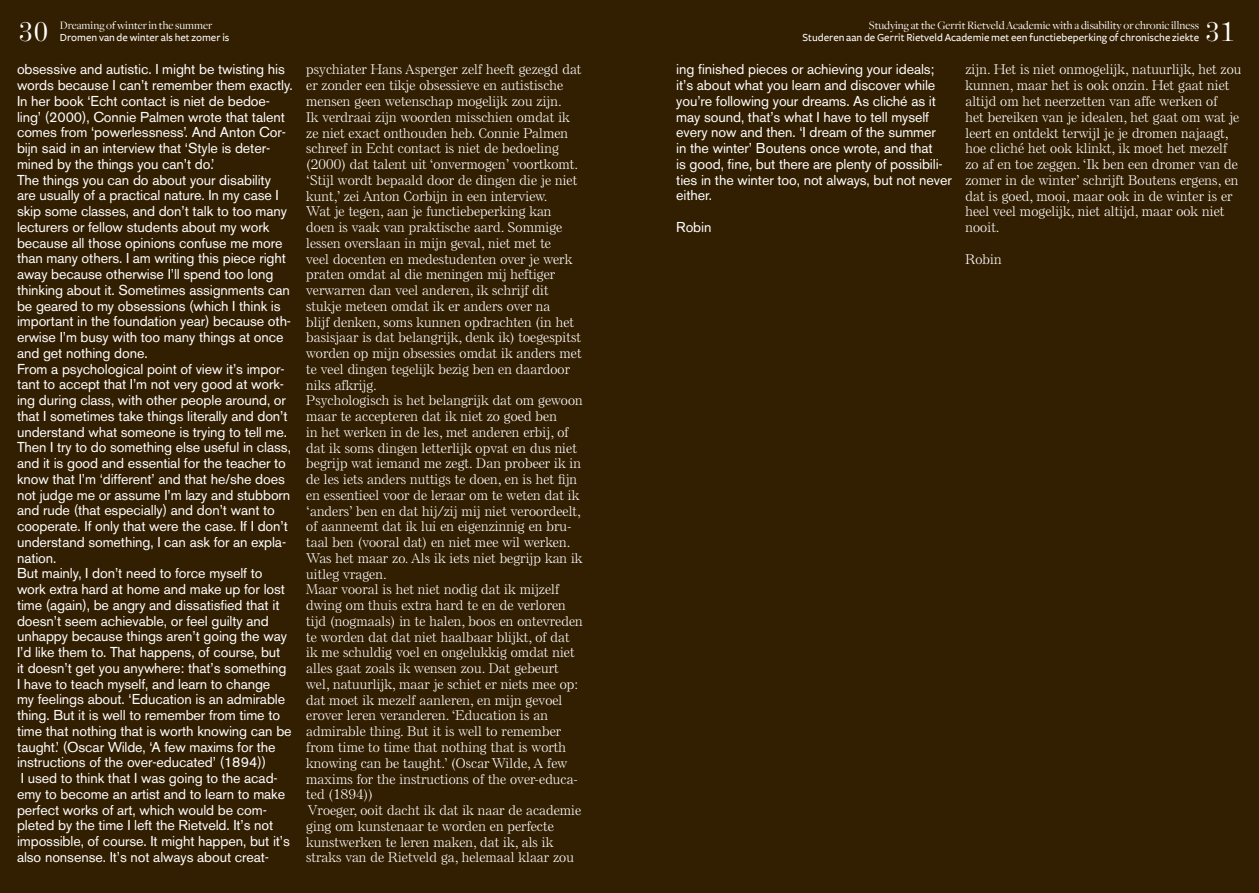
<style>
.page{position:relative;width:1259px;height:893px;background:#fff}
.page>*{position:absolute;margin:0;border:0;box-sizing:border-box;transform-origin:0 0}
.t1{font:29.1px "De Vinne BT";color:#fff}
.t2{font:14.25px/15.8px "Akzidenz Grotesk BE";letter-spacing:-.005em;color:#fff}
.t3{font:300 13.5px/15.8px "Else NPL";letter-spacing:.01em;color:#fff}
.t4{font:11.85px "Freight Disp";color:#fff}
.t5{font:500 11.25px "Freight Sans";color:#fff}
</style>
<div class="page">
<div style="left:629px;top:0;width:630px;height:893px;background:#321e00"></div>
<div style="left:0;top:0;width:629px;height:893px;background:#321e00"></div>
<p class="t4" style="left:60px;top:19px;width:154px">Dreaming of winter in the summer</p>
<h1 class="t1" style="left:19px;top:14px;width:32px">30</h1>
<p class="t5" style="left:60px;top:31px;width:171px">Dromen van de winter als het zomer is</p>
<p class="t2" style="left:17px;top:62px;width:277px">obsessive and autistic. I might be twisting his words because I can’t remember them exactly.<br>In her book ‘Echt contact is niet de bedoe&shy;ling’ (2000), Connie Palmen wrote that talent comes from ‘powerlessness’. And Anton Cor&shy;bijn said in an interview that ‘Style is deter&shy;mined by the things you can’t do.’<br>The things you can do about your disability are usually of a practical nature. In my case I skip some classes, and don’t talk to too many lecturers or fellow students about my work because all those opinions confuse me more than many others. I am writing this piece right away because otherwise I’ll spend too long thinking about it. Sometimes assignments can be geared to my obsessions (which I think is important in the foundation year) because oth&shy;erwise I’m busy with too many things at once and get nothing done.<br>From a psychological point of view it’s impor&shy;tant to accept that I’m not very good at work&shy;ing during class, with other people around, or that I sometimes take things literally and don’t understand what someone is trying to tell me.<br>Then I try to do something else useful in class, and it is good and essential for the teacher to know that I’m ‘different’ and that he/she does not judge me or assume I’m lazy and stubborn and rude (that especially) and don’t want to cooperate. If only that were the case. If I don’t understand something, I can ask for an expla&shy;nation.<br>But mainly, I don’t need to force myself to work extra hard at home and make up for lost time (again), be angry and dissatisfied that it doesn’t seem achievable, or feel guilty and unhappy because things aren’t going the way I’d like them to. That happens, of course, but<br>it doesn’t get you anywhere: that’s something I have to teach myself, and learn to change<br>my feelings about. ‘Education is an admirable thing. But it is well to remember from time to time that nothing that is worth knowing can be taught.’ (Oscar Wilde, ‘A few maxims for the instructions of the over-educated’ (1894))<br>I used to think that I was going to the acad&shy;emy to become an artist and to learn to make perfect works of art, which would be com&shy;pleted by the time I left the Rietveld. It’s not impossible, of course. It might happen, but it’s also nonsense. It’s not always about creat-</p>
<p class="t3" style="left:306px;top:62px;width:278px">psychiater Hans Asperger zelf heeft gezegd dat er zonder een tikje obsessieve en autistische mensen geen wetenschap mogelijk zou zijn.<br>Ik verdraai zijn woorden misschien omdat ik ze niet exact onthouden heb. Connie Palmen schreef in Echt contact is niet de bedoeling (2000) dat talent uit ‘onvermogen’ voortkomt. ‘Stijl wordt bepaald door de dingen die je niet kunt,’ zei Anton Corbijn in een interview.<br>Wat je tegen, aan je functiebeperking kan doen is vaak van praktische aard. Sommige lessen overslaan in mijn geval, niet met te<br>veel docenten en medestudenten over je werk praten omdat al die meningen mij heftiger verwarren dan veel anderen, ik schrijf dit stukje meteen omdat ik er anders over na<br>blijf denken, soms kunnen opdrachten (in het basisjaar is dat belangrijk, denk ik) toegespitst worden op mijn obsessies omdat ik anders met te veel dingen tegelijk bezig ben en daardoor niks afkrijg.<br>Psychologisch is het belangrijk dat om gewoon maar te accepteren dat ik niet zo goed ben<br>in het werken in de les, met anderen erbij, of dat ik soms dingen letterlijk opvat en dus niet begrijp wat iemand me zegt. Dan probeer ik in de les iets anders nuttigs te doen, en is het fijn en essentieel voor de leraar om te weten dat ik ‘anders’ ben en dat hij/zij mij niet veroordeelt, of aanneemt dat ik lui en eigenzinnig en bru&shy;taal ben (vooral dat) en niet mee wil werken.<br>Was het maar zo. Als ik iets niet begrijp kan ik uitleg vragen.<br>Maar vooral is het niet nodig dat ik mijzelf dwing om thuis extra hard te en de verloren tijd (nogmaals) in te halen, boos en ontevreden te worden dat dat niet haalbaar blijkt, of dat ik me schuldig voel en ongelukkig omdat niet alles gaat zoals ik wensen zou. Dat gebeurt wel, natuurlijk, maar je schiet er niets mee op: dat moet ik mezelf aanleren, en mijn gevoel erover leren veranderen. ‘Education is an admirable thing. But it is well to remember from time to time that nothing that is worth knowing can be taught.’ (Oscar Wilde, A few maxims for the instructions of the over-educa&shy;ted (1894))<br>Vroeger, ooit dacht ik dat ik naar de academie ging om kunstenaar te worden en perfecte kunstwerken te leren maken, dat ik, als ik straks van de Rietveld ga, helemaal klaar zou</p>
<p class="t4" style="left:869px;top:19px;width:331px">Studying at the Gerrit Rietveld Academie with a disability or chronic illness</p>
<p class="t5" style="left:802px;top:31px;width:398px">Studeren aan de Gerrit Rietveld Academie met een functiebeperking of chronische ziekte</p>
<h1 class="t1" style="left:1205px;top:14px;width:32px">31</h1>
<p class="t2" style="left:676px;top:62px;width:277px">ing finished pieces or achieving your ideals; it’s about what you learn and discover while you’re following your dreams. As cliché as it may sound, that’s what I have to tell myself every now and then. ‘I dream of the summer<br>in the winter’ Boutens once wrote, and that<br>is good, fine, but there are plenty of possibili&shy;ties in the winter too, not always, but not never either.</p>
<p class="t2" style="left:676px;top:219px;width:37px">Robin</p>
<p class="t3" style="left:965px;top:62px;width:277px">zijn. Het is niet onmogelijk, natuurlijk, het zou kunnen, maar het is ook onzin. Het gaat niet altijd om het neerzetten van affe werken of<br>het bereiken van je idealen, het gaat om wat je leert en ontdekt terwijl je je dromen najaagt, hoe cliché het ook klinkt, ik moet het mezelf zo af en toe zeggen. ‘Ik ben een dromer van de zomer in de winter’ schrijft Boutens ergens, en dat is goed, mooi, maar ook in de winter is er heel veel mogelijk, niet altijd, maar ook niet nooit.</p>
<p class="t3" style="left:965px;top:251px;width:38px">Robin</p>
</div>
